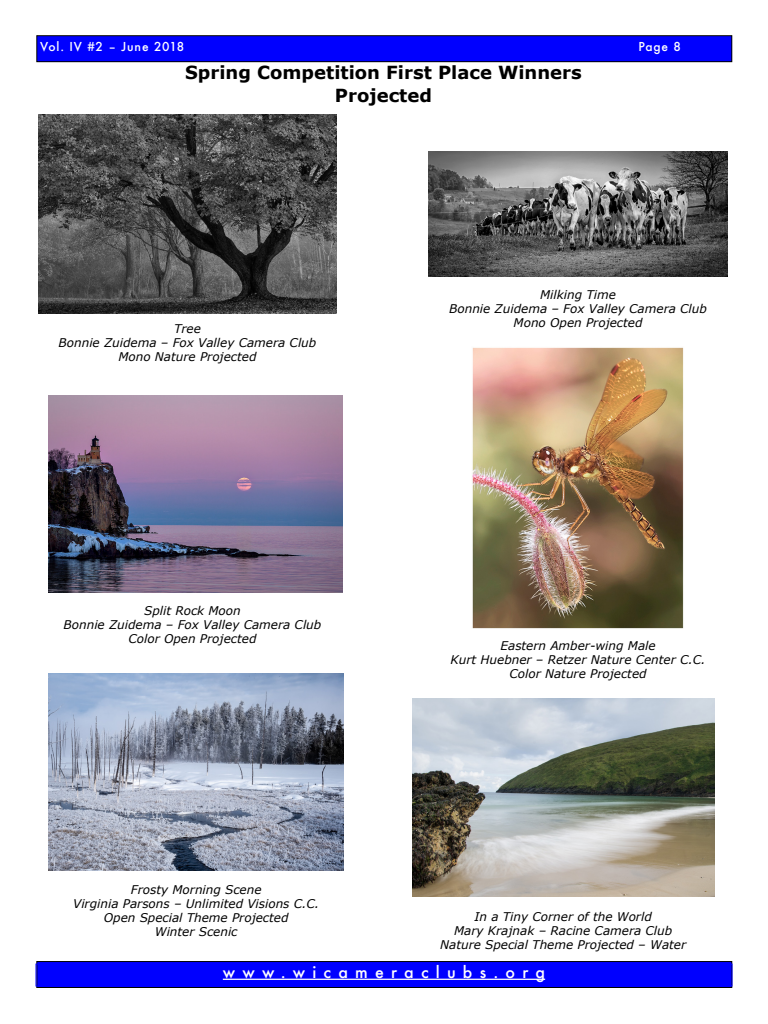
<style>
.page{position:relative;width:768px;height:1024px;background:#fff}
.page>*{position:absolute;margin:0;border:0;box-sizing:border-box;transform-origin:0 0}
.t1{font:700 18px/23px "Verdana";color:#000;text-align:center}
.t2{font:500 16px "Futura";letter-spacing:.45em;color:#fff}
.t3{font:italic 12px/14px "Verdana";color:#000;text-align:center}
.t4{font:500 12px "Futura";letter-spacing:.07em;color:#fff}
</style>
<div class="page">
<div style="left:37px;top:962px;width:695px;height:26px;background:#00f"></div>
<div style="left:36px;top:961px;width:696px;height:27px;border:1px solid #000"></div>
<hr style="left:223px;top:979px;width:322px;height:1px;background:#fff">
<div style="left:37px;top:36px;width:695px;height:26px;background:#00f"></div>
<div style="left:36px;top:35px;width:696px;height:27px;border:1px solid #000"></div>
<img style="left:472px;top:347px;width:212px;height:282px">
<img style="left:48px;top:396px;width:295px;height:196px">
<img style="left:38px;top:114px;width:299px;height:199px">
<img style="left:429px;top:151px;width:299px;height:125px">
<img style="left:412px;top:698px;width:302px;height:199px">
<img style="left:48px;top:673px;width:295px;height:197px">
<p class="t4" style="left:40px;top:38px;width:146px">Vol. IV #2 – June 2018</p>
<p class="t4" style="left:639px;top:38px;width:44px">Page 8</p>
<h1 class="t1" style="left:185px;top:60px;width:398px">Spring Competition First Place Winners<br>Projected</h1>
<p class="t3" style="left:59px;top:321px;width:259px">Tree<br>Bonnie Zuidema – Fox Valley Camera Club<br>Mono Nature Projected</p>
<p class="t3" style="left:64px;top:604px;width:259px">Split Rock Moon<br>Bonnie Zuidema – Fox Valley Camera Club<br>Color Open Projected</p>
<p class="t3" style="left:73px;top:882px;width:248px">Frosty Morning Scene<br>Virginia Parsons – Unlimited Visions C.C.<br>Open Special Theme Projected<br>Winter Scenic</p>
<p class="t3" style="left:449px;top:287px;width:259px">Milking Time<br>Bonnie Zuidema – Fox Valley Camera Club<br>Mono Open Projected</p>
<p class="t3" style="left:451px;top:638px;width:257px">Eastern Amber-wing Male<br>Kurt Huebner – Retzer Nature Center C.C.<br>Color Nature Projected</p>
<p class="t3" style="left:440px;top:909px;width:248px">In a Tiny Corner of the World<br>Mary Krajnak – Racine Camera Club<br>Nature Special Theme Projected – Water</p>
<h2 class="t2" style="left:223px;top:961px;width:324px">www.wicameraclubs.org</h2>
</div>
